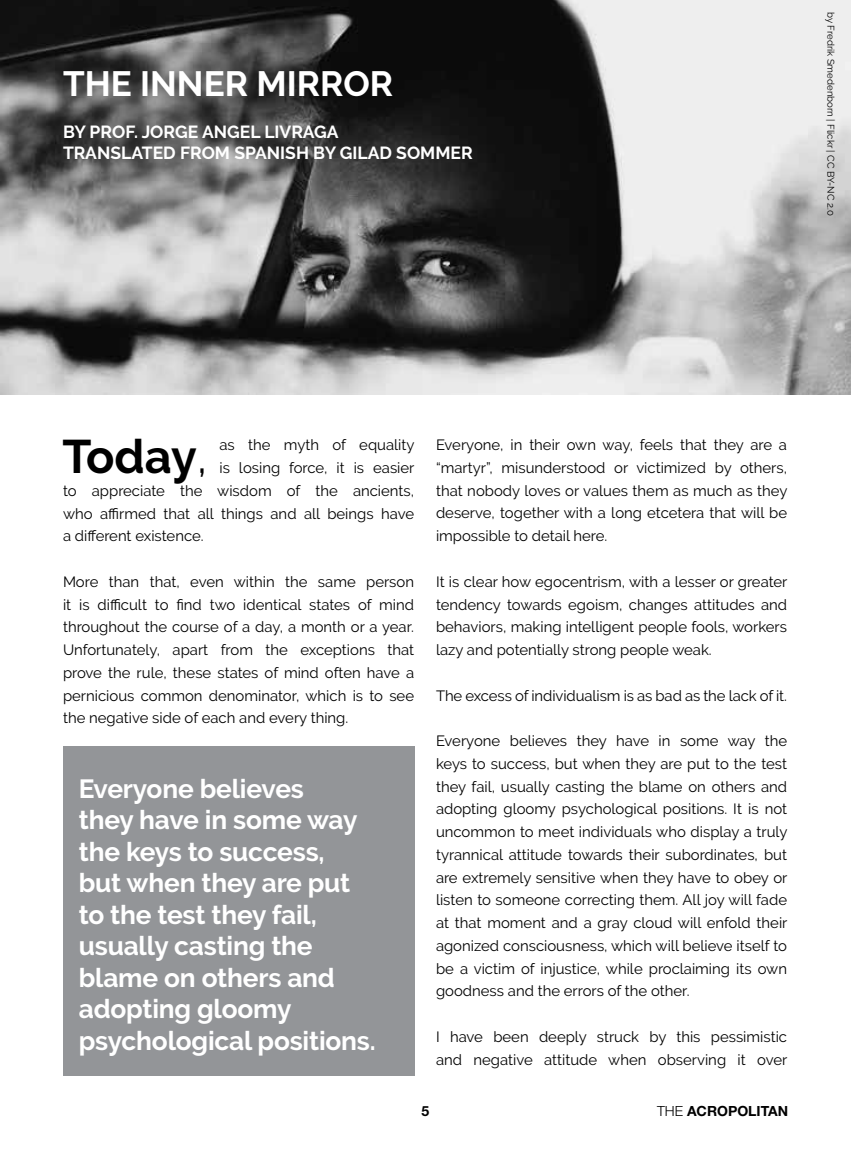
<style>
.page{position:relative;width:851px;height:1160px;background:#fff}
.page>*{position:absolute;margin:0;border:0;box-sizing:border-box;transform-origin:0 0}
.t1{font:700 46.9px "Raleway";letter-spacing:-.005em;color:#000}
.t2{font:700 35px "Raleway";color:#fff}
.t3{font:700 26.25px/31.5px "Raleway";letter-spacing:-.005em;color:#fff}
.t4{font:700 17.5px/21px "Raleway";color:#fff}
.t5{font:14.88px/22.8px "Raleway";color:#000;text-align:justify}
.t6{font:700 14px "Helvetica Neue";color:#000}
.t7{font:9.62px "Raleway";color:#000}
.s1{font-weight:400}
.s2{font-weight:300}
</style>
<div class="page">
<img style="left:0;top:0;width:850px;height:394px">
<div style="left:63px;top:746px;width:351px;height:329px;background:#939598"></div>
<h2 class="t2" style="left:63px;top:64px;width:331px">THE INNER MIRROR</h2>
<p class="t4" style="left:63px;top:121px;width:411px">BY PROF. JORGE ANGEL LIVRAGA<br>TRANSLATED FROM SPANISH BY GILAD SOMMER</p>
<p class="t7" style="left:836px;top:12px;width:205px;rotate:90deg">by Fredrik Smedenborn | Flickr | CC BY-NC 2.0</p>
<h1 class="t1" style="left:62px;top:429px;width:147px">Today<span class="s1">,</span></h1>
<p class="t5" style="left:219px;top:433px;width:196px">as the myth of equality</p>
<p class="t5" style="left:219px;top:456px;width:196px">is losing force, it is easier</p>
<p class="t5" style="left:63px;top:479px;width:352px">to appreciate the wisdom of the ancients,</p>
<p class="t5" style="left:63px;top:502px;width:352px">who affirmed that all things and all beings have</p>
<p class="t5" style="left:63px;top:524px;width:142px">a different existence.</p>
<p class="t5" style="left:63px;top:570px;width:352px">More than that, even within the same person it is difficult to find two identical states of mind throughout the course of a day, a month or a year.<br>Unfortunately, apart from the exceptions that prove the rule, these states of mind often have a pernicious common denominator, which is to see the negative side of each and every thing.</p>
<h3 class="t3" style="left:79px;top:772px;width:298px">Everyone believes<br>they have in some way the keys to success,<br>but when they are put to the test they fail, usually casting the blame on others and adopting gloomy psychological positions.</h3>
<p class="t5" style="left:436px;top:433px;width:353px">Everyone, in their own way, feels that they are a “martyr”, misunderstood or victimized by others, that nobody loves or values them as much as they deserve, together with a long etcetera that will be impossible to detail here.</p>
<p class="t5" style="left:436px;top:570px;width:353px">It is clear how egocentrism, with a lesser or greater tendency towards egoism, changes attitudes and behaviors, making intelligent people fools, workers lazy and potentially strong people weak.</p>
<p class="t5" style="left:436px;top:683px;width:352px">The excess of individualism is as bad as the lack of it.</p>
<p class="t5" style="left:436px;top:729px;width:353px">Everyone believes they have in some way the keys to success, but when they are put to the test they fail, usually casting the blame on others and adopting gloomy psychological positions. It is not uncommon to meet individuals who display a truly tyrannical attitude towards their subordinates, but are extremely sensitive when they have to obey or listen to someone correcting them. All joy will fade at that moment and a gray cloud will enfold their agonized consciousness, which will believe itself to be a victim of injustice, while proclaiming its own goodness and the errors of the other.</p>
<p class="t5" style="left:436px;top:1025px;width:353px">I have been deeply struck by this pessimistic and negative attitude when observing it over</p>
<p class="t6" style="left:421px;top:1101px;width:9px">5</p>
<p class="t6" style="left:657px;top:1101px;width:132px"><span class="s2">THE</span> ACROPOLITAN</p>
</div>
